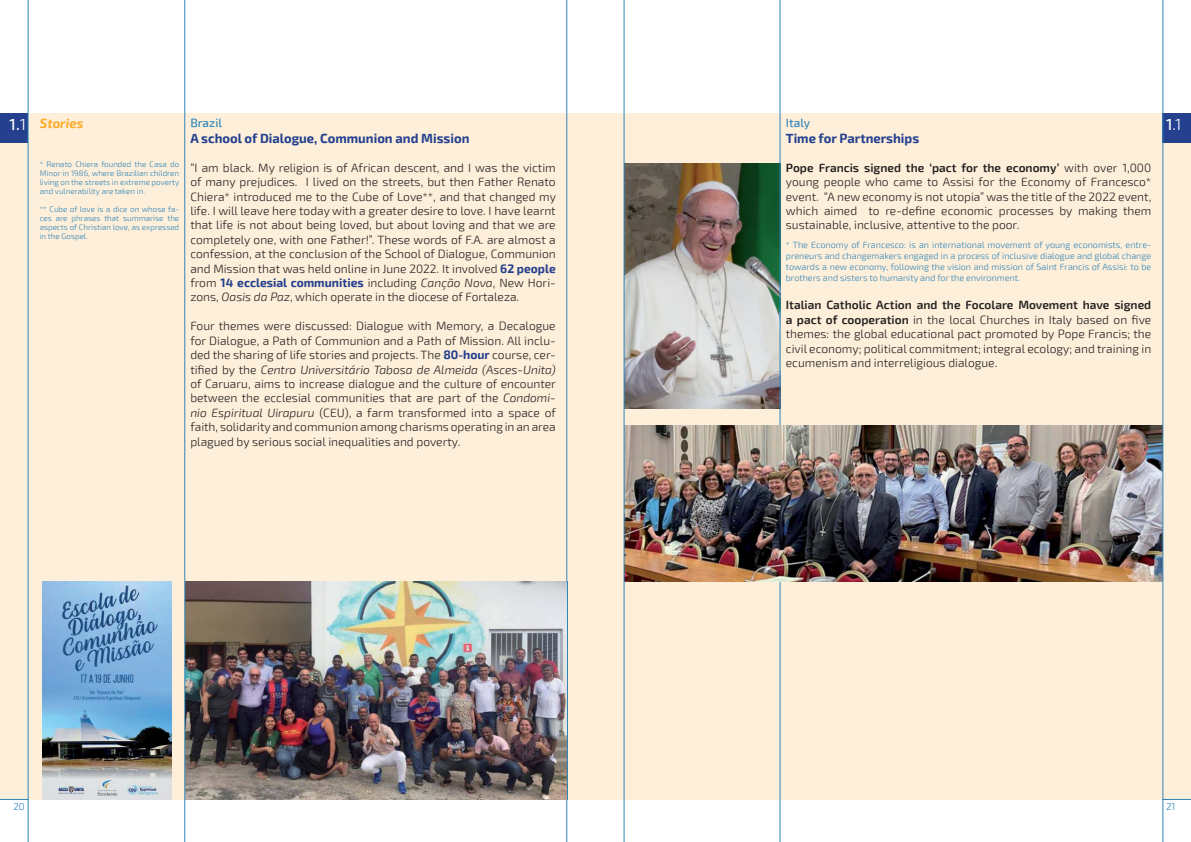
<style>
.page{position:relative;width:1191px;height:842px;background:#fff}
.page>*{position:absolute;margin:0;border:0;box-sizing:border-box;transform-origin:0 0}
.t1{font:500 16px "Exo 2";color:#fff}
.t2{font:300 16px "Exo 2";color:#fff}
.t3{font:700 13px "Exo 2";color:#24408e}
.t4{font:italic 700 13px "Exo 2";color:#fbad2b}
.t5{font:300 12px/14.4px "Exo 2";color:#221f1f;text-align:justify}
.t6{font:500 12px "Exo 2";color:#2f85b8}
.t7{font:300 10px "Exo 2";color:#2f85b8}
.t8{font:300 9px/10.8px "Exo 2";color:#2f85b8;text-align:justify}
.t9{font:300 8px/9px "Exo 2";color:#2f85b8;text-align:justify}
.s1{font-weight:700;color:#24408e}
.s2{font-style:italic}
.s3{font-weight:600}
.s4{font-weight:300}
.s5{font-weight:500}
</style>
<div class="page">
<div style="left:595px;top:113px;width:596px;height:687px;background:#feefda"></div>
<img style="left:624px;top:163px;width:155px;height:245px">
<hr style="left:779px;top:0;width:1px;height:842px;background:#2f85b8">
<div style="left:0;top:113px;width:595px;height:686px;background:#feefda"></div>
<div style="left:0;top:113px;width:28px;height:30px;background:#24408e"></div>
<div style="left:1162px;top:113px;width:29px;height:30px;background:#24408e"></div>
<hr style="left:28px;top:0;width:1px;height:842px;background:#2f85b8">
<svg style="left:0;top:799px;width:29px;height:1px"></svg>
<svg style="left:1163px;top:799px;width:28px;height:1px"></svg>
<hr style="left:566px;top:0;width:1px;height:842px;background:#2f85b8">
<img style="left:185px;top:581px;width:381px;height:218px">
<img style="left:624px;top:425px;width:538px;height:156px">
<img style="left:43px;top:581px;width:128px;height:218px">
<hr style="left:184px;top:0;width:1px;height:842px;background:#2f85b8">
<hr style="left:1162px;top:0;width:1px;height:842px;background:#2f85b8">
<hr style="left:623px;top:0;width:1px;height:842px;background:#2f85b8">
<p class="t4" style="left:40px;top:119px;width:45px">Stories</p>
<p class="t6" style="left:190px;top:118px;width:33px">Brazil</p>
<p class="t3" style="left:190px;top:133px;width:281px">A school of Dialogue, Communion and Mission</p>
<p class="t5" style="left:190px;top:161px;width:367px">“I am black. My religion is of African descent, and I was the victim of many prejudices. I lived on the streets, but then Father Renato Chiera* introduced me to the Cube of Love**, and that changed my life. I will leave here today with a greater desire to love. I have learnt that life is not about being loved, but about loving and that we are completely one, with one Father!”. These words of F.A. are almost a confession, at the conclusion of the School of Dialogue, Communion and Mission that was held online in June 2022. It involved <span class="s1">62 people </span>from <span class="s1">14 ecclesial communities</span> including <span class="s2">Canção Nova</span>, New Hori&shy;zons, <span class="s2">Oasis da Paz</span>, which operate in the diocese of Fortaleza.</p>
<p class="t5" style="left:190px;top:320px;width:367px">Four themes were discussed: Dialogue with Memory, a Decalogue for Dialogue, a Path of Communion and a Path of Mission. All inclu&shy;ded the sharing of life stories and projects. The <span class="s1">80-hour</span> course, cer&shy;tified by the <span class="s2">Centro Universitário Tabosa de Almeida (Asces-Unita) </span>of Caruaru, aims to increase dialogue and the culture of encounter between the ecclesial communities that are part of the <span class="s2">Condomi&shy;nio Espiritual Uirapuru</span> (CEU), a farm transformed into a space of faith, solidarity and communion among charisms operating in an area plagued by serious social inequalities and poverty.</p>
<p class="t6" style="left:786px;top:118px;width:26px">Italy</p>
<p class="t3" style="left:786px;top:133px;width:135px">Time for Partnerships</p>
<p class="t5" style="left:786px;top:161px;width:367px"><span class="s3">Pope Francis signed the ‘pact for the economy’</span> with over 1,000 young people who came to Assisi for the Economy of Francesco* event. “A new economy is not utopia” was the title of the 2022 event, which aimed to re-define economic processes by making them sustainable, inclusive, attentive to the poor.</p>
<p class="t8" style="left:786px;top:240px;width:367px">* The Economy of Francesco: is an international movement of young economists, entre&shy;preneurs and changemakers engaged in a process of inclusive dialogue and global change towards a new economy, following the vision and mission of Saint Francis of Assisi: to be brothers and sisters to humanity and for the environment.</p>
<p class="t5" style="left:786px;top:298px;width:367px"><span class="s3">Italian Catholic Action and the Focolare Movement have signed a pact of cooperation</span> in the local Churches in Italy based on five themes: the global educational pact promoted by Pope Francis; the civil economy; political commitment; integral ecology; and training in ecumenism and interreligious dialogue.</p>
<h1 class="t1" style="left:10px;top:118px;width:18px">1.<span class="s4">1</span></h1>
<h1 class="t2" style="left:1166px;top:118px;width:17px"><span class="s5">1</span>.1</h1>
<p class="t9" style="left:40px;top:160px;width:141px">* Renato Chiera founded the Casa do Minor in 1986, where Brazilian children living on the streets in extreme poverty and vulnerability are taken in.</p>
<p class="t9" style="left:40px;top:205px;width:141px">** Cube of love is a dice on whose fa&shy;ces are phrases that summarise the aspects of Christian love, as expressed in the Gospel.</p>
<p class="t7" style="left:13px;top:802px;width:13px">20</p>
<p class="t7" style="left:1166px;top:802px;width:11px">21</p>
</div>
